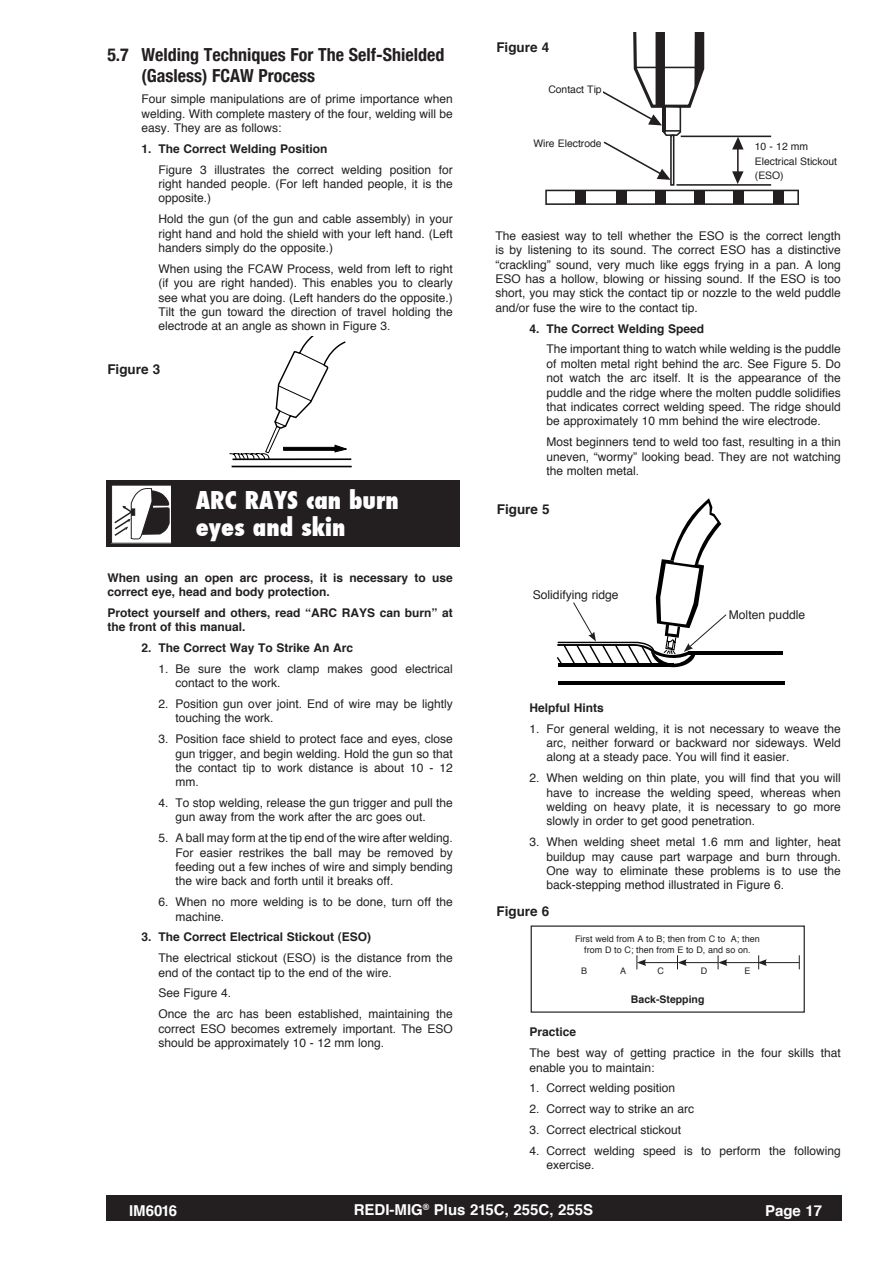
<style>
.page{position:relative;width:893px;height:1263px;background:#fff}
.page>*{position:absolute;margin:0;border:0;box-sizing:border-box;transform-origin:0 0}
.t1{font:800 condensed 24px/27px "Futura";color:#fff}
.Subheading{font:700 condensed 18px/21.6px "Helvetica Neue";color:#231f20}
.t2{font:700 15px "Helvetica";color:#fff}
.Text_Bold{font:700 13.5px "Helvetica";color:#231f20}
.t3{font:12.15px "Helvetica";color:#231f20}
.Text{font:12px/14.4px "Helvetica";color:#231f20;text-align:justify}
.Text-2{font:700 12px/14.4px "Helvetica";color:#231f20}
.Text_Bold-2{font:700 12px/14.4px "Helvetica";color:#231f20}
.t4{font:700 10.5px "Helvetica";color:#231f20}
.t5{font:10.35px/14.7px "Helvetica";color:#231f20}
.t6{font:9px "Helvetica";color:#231f20}
</style>
<div class="page">
<div style="left:106px;top:1195px;width:736px;height:25px;background:#231f20"></div>
<hr style="left:232px;top:466px;width:119px;height:1px;background:#000">
<svg style="left:229px;top:337px;width:121px;height:123px"></svg>
<div style="left:106px;top:481px;width:354px;height:66px;background:#231f20"></div>
<svg style="left:112px;top:485px;width:58px;height:58px"></svg>
<div style="left:670px;top:134px;width:4px;height:52px;border:2px solid #231f20"></div>
<svg style="left:545px;top:190px;width:254px;height:15px"></svg>
<hr style="left:681px;top:136px;width:90px;height:1px;background:#231f20">
<hr style="left:676px;top:184px;width:95px;height:2px;background:#231f20">
<div style="left:575px;top:191px;width:11px;height:13px;background:#231f20"></div>
<div style="left:616px;top:191px;width:10px;height:13px;background:#231f20"></div>
<div style="left:655px;top:191px;width:10px;height:13px;background:#231f20"></div>
<div style="left:694px;top:191px;width:11px;height:13px;background:#231f20"></div>
<div style="left:734px;top:191px;width:10px;height:13px;background:#231f20"></div>
<div style="left:773px;top:191px;width:11px;height:13px;background:#231f20"></div>
<svg style="left:603px;top:32px;width:103px;height:148px"></svg>
<hr style="left:737px;top:145px;width:2px;height:32px;background:#231f20">
<svg style="left:732px;top:137px;width:12px;height:12px"></svg>
<svg style="left:732px;top:171px;width:12px;height:13px"></svg>
<hr style="left:558px;top:682px;width:227px;height:3px;background:#000">
<hr style="left:688px;top:651px;width:95px;height:4px;background:#000">
<svg style="left:556px;top:498px;width:171px;height:170px"></svg>
<svg style="left:799px;top:955px;width:1px;height:14px"></svg>
<hr style="left:764px;top:962px;width:35px;height:1px;background:#231f20">
<svg style="left:757px;top:955px;width:10px;height:14px"></svg>
<hr style="left:725px;top:962px;width:34px;height:1px;background:#231f20">
<svg style="left:718px;top:955px;width:9px;height:14px"></svg>
<hr style="left:684px;top:962px;width:34px;height:1px;background:#231f20">
<svg style="left:677px;top:955px;width:10px;height:14px"></svg>
<hr style="left:644px;top:962px;width:33px;height:1px;background:#231f20">
<svg style="left:637px;top:955px;width:9px;height:14px"></svg>
<p class="Subheading" style="left:141px;top:43px;width:305px;text-indent:-34px">5.7 Welding Techniques For The Self-Shielded (Gasless) FCAW Process</p>
<p class="Text" style="left:141px;top:92px;width:313px">Four simple manipulations are of prime importance when welding. With complete mastery of the four, welding will be easy. They are as follows:</p>
<p class="Text_Bold-2" style="left:141px;top:142px;width:188px">1. The Correct Welding Position</p>
<p class="Text" style="left:158px;top:163px;width:296px">Figure 3 illustrates the correct welding position for right handed people. (For left handed people, it is the opposite.)</p>
<p class="Text" style="left:158px;top:212px;width:296px">Hold the gun (of the gun and cable assembly) in your right hand and hold the shield with your left hand. (Left handers simply do the opposite.)</p>
<p class="Text" style="left:158px;top:262px;width:296px">When using the FCAW Process, weld from left to right (if you are right handed). This enables you to clearly see what you are doing. (Left handers do the opposite.)<br>Tilt the gun toward the direction of travel holding the electrode at an angle as shown in Figure 3.</p>
<p class="Text_Bold" style="left:107px;top:358px;width:54px">Figure 3</p>
<p class="t1" style="left:196px;top:486px;width:205px">ARC RAYS can burn eyes and skin</p>
<p class="Text-2" style="left:107px;top:570px;width:347px">When using an open arc process, it is necessary to use correct eye, head and body protection.</p>
<p class="Text_Bold-2" style="left:107px;top:605px;width:347px">Protect yourself and others, read “ARC RAYS can burn” at the front of this manual.</p>
<p class="Text-2" style="left:141px;top:641px;width:213px">2. The Correct Way To Strike An Arc</p>
<p class="Text" style="left:175px;top:662px;width:279px;text-indent:-17px">1. Be sure the work clamp makes good electrical contact to the work.</p>
<p class="Text" style="left:175px;top:697px;width:279px;text-indent:-17px">2. Position gun over joint. End of wire may be lightly touching the work.</p>
<p class="Text" style="left:175px;top:732px;width:279px;text-indent:-17px">3. Position face shield to protect face and eyes, close gun trigger, and begin welding. Hold the gun so that the contact tip to work distance is about 10 - 12 mm.</p>
<p class="Text" style="left:175px;top:796px;width:279px;text-indent:-17px">4. To stop welding, release the gun trigger and pull the gun away from the work after the arc goes out.</p>
<p class="Text" style="left:175px;top:831px;width:279px;text-indent:-17px">5. A ball may form at the tip end of the wire after welding.<br>For easier restrikes the ball may be removed by feeding out a few inches of wire and simply bending the wire back and forth until it breaks off.</p>
<p class="Text" style="left:175px;top:895px;width:279px;text-indent:-17px">6. When no more welding is to be done, turn off the machine.</p>
<p class="Text-2" style="left:141px;top:930px;width:231px">3. The Correct Electrical Stickout (ESO)</p>
<p class="Text" style="left:158px;top:951px;width:296px">The electrical stickout (ESO) is the distance from the end of the contact tip to the end of the wire.</p>
<p class="Text" style="left:158px;top:986px;width:74px">See Figure 4.</p>
<p class="Text" style="left:158px;top:1007px;width:296px">Once the arc has been established, maintaining the correct ESO becomes extremely important. The ESO should be approximately 10 - 12 mm long.</p>
<p class="Text_Bold" style="left:496px;top:37px;width:54px">Figure 4</p>
<p class="t5" style="left:548px;top:83px;width:55px">Contact Tip</p>
<p class="t5" style="left:533px;top:137px;width:70px">Wire Electrode</p>
<p class="t5" style="left:755px;top:139px;width:55px">10 - 12 mm</p>
<p class="t5" style="left:755px;top:154px;width:84px">Electrical Stickout (ESO)</p>
<p class="Text" style="left:495px;top:229px;width:347px">The easiest way to tell whether the ESO is the correct length is by listening to its sound. The correct ESO has a distinctive “crackling” sound, very much like eggs frying in a pan. A long ESO has a hollow, blowing or hissing sound. If the ESO is too short, you may stick the contact tip or nozzle to the weld puddle and/or fuse the wire to the contact tip.</p>
<p class="Text_Bold-2" style="left:529px;top:321px;width:176px">4. The Correct Welding Speed</p>
<p class="Text" style="left:546px;top:342px;width:296px">The important thing to watch while welding is the puddle of molten metal right behind the arc. See Figure 5. Do not watch the arc itself. It is the appearance of the puddle and the ridge where the molten puddle solidifies that indicates correct welding speed. The ridge should be approximately 10 mm behind the wire electrode.</p>
<p class="Text" style="left:546px;top:435px;width:296px">Most beginners tend to weld too fast, resulting in a thin uneven, “wormy” looking bead. They are not watching the molten metal.</p>
<p class="Text_Bold" style="left:497px;top:498px;width:54px">Figure 5</p>
<p class="t3" style="left:533px;top:586px;width:87px">Solidifying ridge</p>
<p class="t3" style="left:729px;top:605px;width:78px">Molten puddle</p>
<p class="Text_Bold-2" style="left:529px;top:700px;width:76px">Helpful Hints</p>
<p class="Text" style="left:546px;top:721px;width:296px;text-indent:-17px">1. For general welding, it is not necessary to weave the arc, neither forward or backward nor sideways. Weld along at a steady pace. You will find it easier.</p>
<p class="Text" style="left:546px;top:771px;width:296px;text-indent:-17px">2. When welding on thin plate, you will find that you will have to increase the welding speed, whereas when welding on heavy plate, it is necessary to go more slowly in order to get good penetration.</p>
<p class="Text" style="left:546px;top:835px;width:296px;text-indent:-17px">3. When welding sheet metal 1.6 mm and lighter, heat buildup may cause part warpage and burn through.<br>One way to eliminate these problems is to use the back-stepping method illustrated in Figure 6.</p>
<p class="Text_Bold" style="left:496px;top:900px;width:54px">Figure 6</p>
<p class="t6" style="left:575px;top:932px;width:186px">First weld from A to B; then from C to A; then</p>
<p class="t6" style="left:584px;top:943px;width:168px">from D to C; then from E to D, and so on.</p>
<p class="t6" style="left:581px;top:964px;width:8px">B</p>
<p class="t6" style="left:620px;top:964px;width:8px">A</p>
<p class="t6" style="left:657px;top:964px;width:8px">C</p>
<p class="t6" style="left:701px;top:964px;width:8px">D</p>
<p class="t6" style="left:744px;top:964px;width:8px">E</p>
<p class="t4" style="left:631px;top:991px;width:75px">Back-Stepping</p>
<p class="Text_Bold-2" style="left:529px;top:1025px;width:48px">Practice</p>
<p class="Text" style="left:529px;top:1046px;width:313px">The best way of getting practice in the four skills that enable you to maintain:</p>
<p class="Text" style="left:529px;top:1081px;width:147px">1. Correct welding position</p>
<p class="Text" style="left:529px;top:1102px;width:166px">2. Correct way to strike an arc</p>
<p class="Text" style="left:529px;top:1123px;width:153px">3. Correct electrical stickout</p>
<p class="Text" style="left:546px;top:1144px;width:296px;text-indent:-17px">4. Correct welding speed is to perform the following exercise.</p>
<p class="t2" style="left:129px;top:1198px;width:50px">IM6016</p>
<p class="t2" style="left:354px;top:1197px;width:241px">REDI-MIG<sup>®</sup> Plus 215C, 255C, 255S</p>
<p class="t2" style="left:765px;top:1198px;width:59px">Page 17</p>
</div>
